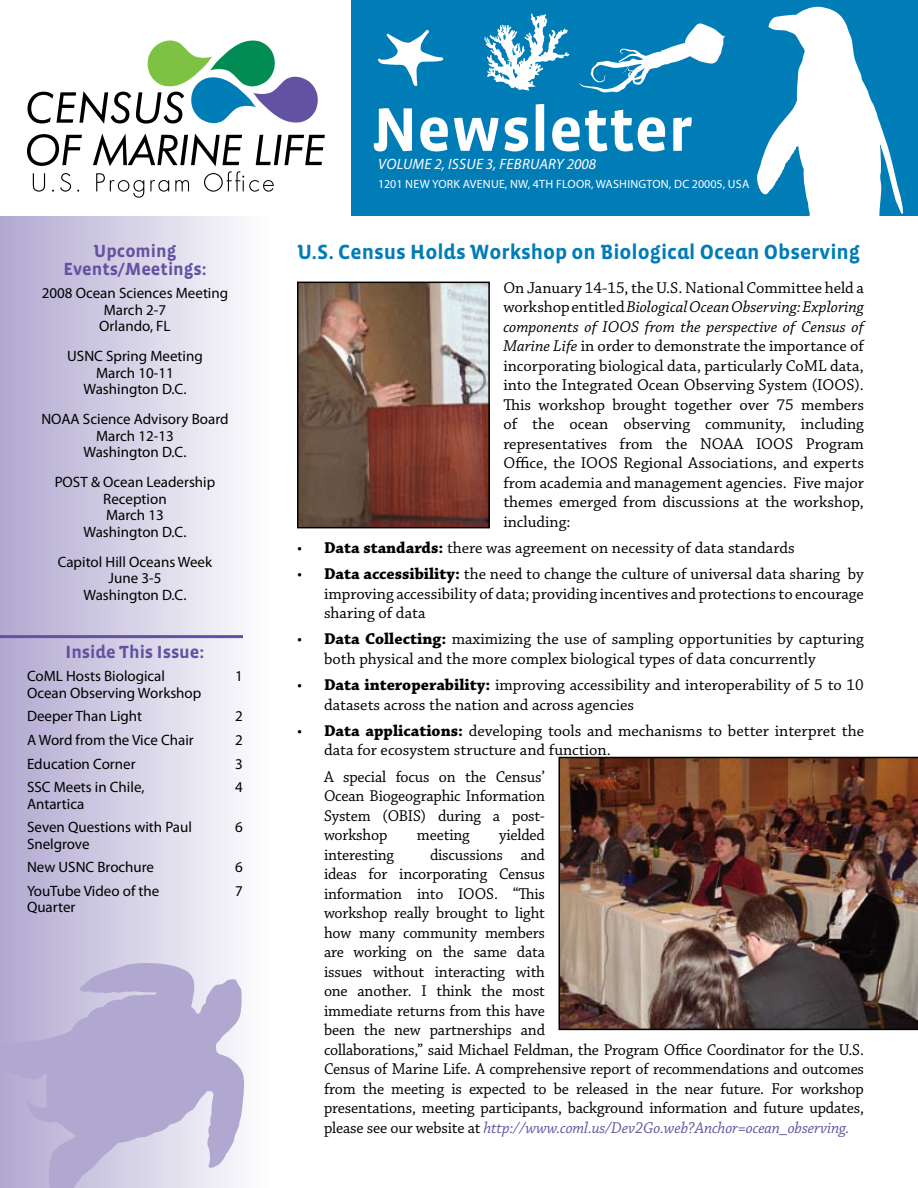
<style>
.page{position:relative;width:918px;height:1188px;background:#fff}
.page>*{position:absolute;margin:0;border:0;box-sizing:border-box;transform-origin:0 0}
.t1{font:700 63px "Vista Sans Alt";color:#fff}
.t2{font:700 21px "Vista Sans Alt";color:#007cb7}
.t3{font:700 18px/18px "Vista Sans Alt";color:#6352a2;text-align:center}
.t4{font:16.5px/19.5px "Chaparral Pro";letter-spacing:-.01em;color:#000}
.t5{font:15px/16.5px "Myriad Pro";color:#000;text-align:center}
.t6{font:italic 15px "Myriad Pro";letter-spacing:.02em;color:#fff}
.t7{font:12px "Myriad Pro";letter-spacing:.02em;color:#fff}
.s1{font-style:italic}
.s2{font-weight:700}
.s3{font-style:italic;color:#6352a2}
</style>
<div class="page">
<div style="left:351px;top:0;width:567px;height:216px;background:#007cb7"></div>
<svg style="left:28px;top:40px;width:290px;height:84px"></svg>
<svg style="left:27px;top:134px;width:55px;height:32px"></svg>
<svg style="left:33px;top:173px;width:12px;height:19px"></svg>
<svg style="left:60px;top:173px;width:11px;height:19px"></svg>
<svg style="left:93px;top:134px;width:232px;height:64px"></svg>
<div style="left:0;top:216px;width:270px;height:972px;background:linear-gradient(to right,#b1a8d0,#fefefe)"></div>
<hr style="left:0;top:635px;width:243px;height:3px;background:#6352a2">
<svg style="left:378px;top:30px;width:65px;height:56px"></svg>
<svg style="left:757px;top:6px;width:146px;height:210px"></svg>
<svg style="left:484px;top:13px;width:86px;height:77px"></svg>
<svg style="left:0;top:963px;width:245px;height:225px;fill:#b1a8d1"></svg>
<svg style="left:579px;top:23px;width:147px;height:70px"></svg>
<img style="left:300px;top:285px;width:187px;height:240px">
<div style="left:297px;top:282px;width:193px;height:246px;border:2px solid #000"></div>
<img style="left:559px;top:757px;width:359px;height:273px">
<p class="t3" style="left:63px;top:242px;width:145px">Upcoming<br>Events/Meetings:</p>
<p class="t5" style="left:42px;top:285px;width:188px">2008 Ocean Sciences Meeting<br>March 2-7<br>Orlando, FL</p>
<p class="t5" style="left:67px;top:348px;width:137px">USNC Spring Meeting<br>March 10-11<br>Washington D.C.</p>
<p class="t5" style="left:41px;top:411px;width:189px">NOAA Science Advisory Board<br>March 12-13<br>Washington D.C.</p>
<p class="t5" style="left:55px;top:474px;width:18px">POST</p>
<p class="t5" style="left:91px;top:474px;width:126px">&amp; Ocean Leadership</p>
<p class="t5" style="left:103px;top:490px;width:65px">Reception</p>
<p class="t5" style="left:106px;top:507px;width:59px">March 13</p>
<p class="t5" style="left:84px;top:523px;width:104px">Washington D.C.</p>
<p class="t5" style="left:58px;top:553px;width:156px">Capitol H ill Oceans Week<br>June 3-5<br>Washington D.C.</p>
<p class="t3" style="left:66px;top:644px;width:140px">Inside This Issue:</p>
<p class="t5" style="left:27px;top:668px;width:176px;text-align:left">CoML Hosts Biological<br>Ocean Observing Workshop</p>
<p class="t5" style="left:235px;top:668px;width:9px">1</p>
<p class="t5" style="left:27px;top:708px;width:117px">Deeper Than Light</p>
<p class="t5" style="left:235px;top:708px;width:9px">2</p>
<p class="t5" style="left:27px;top:731px;width:168px">A Word from the Vice Chair</p>
<p class="t5" style="left:235px;top:731px;width:9px">2</p>
<p class="t5" style="left:27px;top:755px;width:110px">Education Corner</p>
<p class="t5" style="left:235px;top:755px;width:9px">3</p>
<p class="t5" style="left:27px;top:779px;width:119px;text-align:left">SSC Meets in Chile,<br>Antartica</p>
<p class="t5" style="left:235px;top:779px;width:9px">4</p>
<p class="t5" style="left:27px;top:819px;width:166px;text-align:left">Seven Questions with Paul<br>Snelgrove</p>
<p class="t5" style="left:235px;top:819px;width:9px">6</p>
<p class="t5" style="left:27px;top:859px;width:129px">New USNC Brochure</p>
<p class="t5" style="left:235px;top:859px;width:9px">6</p>
<p class="t5" style="left:27px;top:882px;width:134px;text-align:left">YouTube Video of the<br>Quarter</p>
<p class="t5" style="left:235px;top:882px;width:9px">7</p>
<h1 class="t1" style="left:371px;top:98px;width:324px">Newsletter</h1>
<p class="t6" style="left:378px;top:155px;width:220px">VOLUME 2, ISSUE 3, FEBRUARY 2008</p>
<p class="t7" style="left:378px;top:177px;width:373px">1201 New York Avenue, NW, 4th Floor, Washington, DC 20005, USA</p>
<p class="t2" style="left:297px;top:242px;width:565px">U.S. Census Holds Workshop on Biological Ocean Observing</p>
<p class="t4" style="left:503px;top:278px;width:362px;text-align:justify">On January 14-15, the U.S. National Committee held a workshop entitled <span class="s1">Biological Ocean Observing: Exploring components of IOOS from the perspective of Census of Marine Life</span> in order to demonstrate the importance of incorporating biological data, particularly CoML data, into the Integrated Ocean Observing System (IOOS).<br>This workshop brought together over 75 members of the ocean observing community, including representatives from the NOAA IOOS Program Office, the IOOS Regional Associations, and experts from academia and management agencies. Five major themes emerged from discussions at the workshop, including:</p>
<p class="t4" style="left:297px;top:539px;width:499px">• <span class="s2">Data standards:</span> there was agreement on necessity of data standards</p>
<p class="t4" style="left:324px;top:565px;width:541px;text-align:justify;text-indent:-27px">• <span class="s2">Data accessibility:</span> the need to change the culture of universal data sharing by improving accessibility of data; providing incentives and protections to encourage sharing of data</p>
<p class="t4" style="left:324px;top:630px;width:542px;text-indent:-27px">• <span class="s2">Data Collecting:</span> maximizing the use of sampling opportunities by capturing both physical and the more complex biological types of data concurrently</p>
<p class="t4" style="left:324px;top:676px;width:541px;text-indent:-27px">• <span class="s2">Data interoperability:</span> improving accessibility and interoperability of 5 to 10 datasets across the nation and across agencies</p>
<p class="t4" style="left:324px;top:722px;width:542px;text-indent:-27px">• <span class="s2">Data applications:</span> developing tools and mechanisms to better interpret the data for ecosystem structure and function.</p>
<p class="t4" style="left:324px;top:767px;width:223px;text-align:justify">A special focus on the Census’ Ocean Biogeographic Information System (OBIS) during a post&shy;workshop</p>
<p class="t4" style="left:417px;top:826px;width:54px">meeting</p>
<p class="t4" style="left:499px;top:826px;width:47px">yielded</p>
<p class="t4" style="left:324px;top:845px;width:542px;text-indent:106px">discussions and<br>ideas for incorporating Census<br>information into IOOS. “This<br>workshop really brought to light<br>how many community members<br>are working on the same data<br>issues without interacting with<br>one another. I think the most<br>immediate returns from this have<br>been the new partnerships and<br>collaborations,” said Michael Feldman, the Program Office Coordinator for the U.S.<br>Census of Marine Life. A comprehensive report of recommendations and outcomes from the meeting is expected to be released in the near future. For workshop presentations, meeting participants, background information and future updates, please see our website at <span class="s3">http://www.coml.us/Dev2Go.web?Anchor=ocean_observing.</span></p>
<p class="t4" style="left:324px;top:845px;width:72px">interesting</p>
</div>
